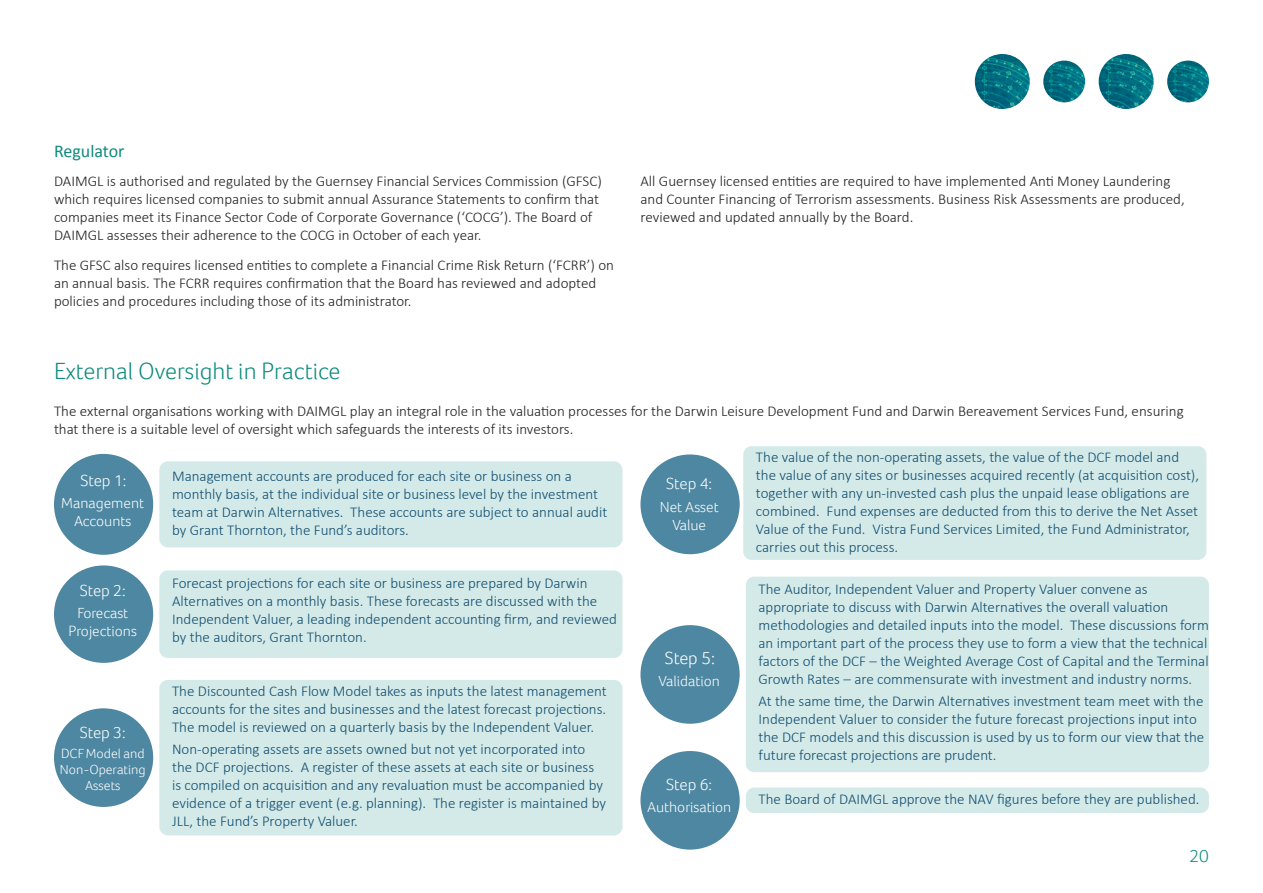
<style>
.page{position:relative;width:1263px;height:893px;background:#fff}
.page>*{position:absolute;margin:0;border:0;box-sizing:border-box;transform-origin:0 0}
.Heading_2{font:300 24px "Foco";color:#0f8b7d}
.Main_paragraph_text{font:18px "Calibri";color:#0f8b7d}
.Main_paragraph_text-2{font:300 18px "Foco";color:#fff}
.t1{font:300 18px "Foco";color:#0f8b7d}
.Main_paragraph_text-3{font:300 16.5px "Foco";color:#fff}
.Heading_1{font:300 16.5px "Foco";color:#fff}
.Main_paragraph_text-4{font:300 15px/18px "Calibri";color:#114e71}
.Main_paragraph_text-5{font:300 15px/18px "Calibri";color:#231f20}
.Heading_1-2{font:300 15px/18px "Foco";color:#fff;text-align:center}
.Main_paragraph_text-6{font:300 15px "Foco";color:#fff}
.Main_paragraph_text-7{font:300 13.5px/16.2px "Foco";color:#fff;text-align:center}
</style>
<div class="page">
<img style="left:975px;top:54px;width:55px;height:55px;border-radius:27px">
<img style="left:1099px;top:54px;width:54px;height:55px;border-radius:27px">
<img style="left:1043px;top:61px;width:42px;height:41px;border-radius:21px">
<img style="left:1167px;top:61px;width:42px;height:41px;border-radius:21px">
<div style="left:159px;top:461px;width:463px;height:86px;background:#d4eae8;border-radius:9px"></div>
<div style="left:159px;top:570px;width:463px;height:88px;background:#d4eae8;border-radius:9px"></div>
<div style="left:159px;top:680px;width:463px;height:155px;background:#d4eae8;border-radius:9px"></div>
<div style="left:743px;top:446px;width:463px;height:114px;background:#d4eae8;border-radius:9px"></div>
<div style="left:746px;top:577px;width:463px;height:195px;background:#d4eae8;border-radius:9px"></div>
<div style="left:54px;top:454px;width:99px;height:101px;background:#4e87a1;border-radius:50%"></div>
<div style="left:54px;top:565px;width:99px;height:98px;background:#4e87a1;border-radius:50%"></div>
<div style="left:54px;top:708px;width:99px;height:99px;background:#4e87a1;border-radius:50%"></div>
<div style="left:640px;top:454px;width:100px;height:100px;background:#4e87a1;border-radius:50%"></div>
<div style="left:640px;top:625px;width:100px;height:99px;background:#4e87a1;border-radius:50%"></div>
<div style="left:746px;top:787px;width:463px;height:26px;background:#d4eae8;border-radius:9px"></div>
<div style="left:640px;top:751px;width:100px;height:99px;background:#4e87a1;border-radius:50%"></div>
<p class="Main_paragraph_text" style="left:54px;top:139px;width:72px">Regulator</p>
<p class="Main_paragraph_text-5" style="left:54px;top:172px;width:549px">DAIMGL is authorised and regulated by the Guernsey Financial Services Commission (GFSC) which requires licensed companies to submit annual Assurance Statements to confirm that companies meet its Finance Sector Code of Corporate Governance (‘COCG’). The Board of DAIMGL assesses their adherence to the COCG in October of each year.</p>
<p class="Main_paragraph_text-5" style="left:54px;top:256px;width:561px">The GFSC also requires licensed entities to complete a Financial Crime Risk Return (‘FCRR’) on an annual basis. The FCRR requires confirmation that the Board has reviewed and adopted policies and procedures including those of its administrator.</p>
<p class="Heading_2" style="left:54px;top:355px;width:288px">External Oversight in Practice</p>
<p class="Main_paragraph_text-5" style="left:640px;top:172px;width:546px">All Guernsey licensed entities are required to have implemented Anti Money Laundering and Counter Financing of Terrorism assessments. Business Risk Assessments are produced, reviewed and updated annually by the Board.</p>
<p class="Main_paragraph_text-5" style="left:54px;top:402px;width:1131px">The external organisations working with DAIMGL play an integral role in the valuation processes for the Darwin Leisure Development Fund and Darwin Bereavement Services Fund, ensuring that there is a suitable level of oversight which safeguards the interests of its investors.</p>
<p class="Main_paragraph_text-4" style="left:172px;top:467px;width:437px">Management accounts are produced for each site or business on a monthly basis, at the individual site or business level by the investment team at Darwin Alternatives. These accounts are subject to annual audit by Grant Thornton, the Fund’s auditors.</p>
<p class="Main_paragraph_text-4" style="left:756px;top:448px;width:445px">The value of the non-operating assets, the value of the DCF model and the value of any sites or businesses acquired recently (at acquisition cost), together with any un-invested cash plus the unpaid lease obligations are combined. Fund expenses are deducted from this to derive the Net Asset Value of the Fund. Vistra Fund Services Limited, the Fund Administrator, carries out this process.</p>
<p class="Main_paragraph_text-4" style="left:758px;top:579px;width:452px">The Auditor, Independent Valuer and Property Valuer convene as appropriate to discuss with Darwin Alternatives the overall valuation methodologies and detailed inputs into the model. These discussions form an important part of the process they use to form a view that the technical factors of the DCF – the Weighted Average Cost of Capital and the Terminal Growth Rates – are commensurate with investment and industry norms.</p>
<p class="Main_paragraph_text-4" style="left:758px;top:692px;width:447px">At the same time, the Darwin Alternatives investment team meet with the Independent Valuer to consider the future forecast projections input into the DCF models and this discussion is used by us to form our view that the future forecast projections are prudent.</p>
<p class="Heading_1" style="left:81px;top:469px;width:47px">Step 1:</p>
<p class="Heading_1-2" style="left:61px;top:494px;width:84px">Management<br>Accounts</p>
<p class="Main_paragraph_text-3" style="left:666px;top:473px;width:47px">Step 4:</p>
<p class="Main_paragraph_text-6" style="left:660px;top:496px;width:60px">Net Asset</p>
<p class="Main_paragraph_text-6" style="left:672px;top:514px;width:35px">Value</p>
<p class="Main_paragraph_text-4" style="left:172px;top:574px;width:446px">Forecast projections for each site or business are prepared by Darwin Alternatives on a monthly basis. These forecasts are discussed with the Independent Valuer, a leading independent accounting firm, and reviewed by the auditors, Grant Thornton.</p>
<p class="Heading_1" style="left:80px;top:580px;width:47px">Step 2:</p>
<p class="Heading_1-2" style="left:69px;top:604px;width:70px">Forecast<br>Projections</p>
<p class="Main_paragraph_text-2" style="left:665px;top:646px;width:52px">Step 5:</p>
<p class="Main_paragraph_text-6" style="left:659px;top:671px;width:63px">Validation</p>
<p class="Main_paragraph_text-4" style="left:172px;top:682px;width:436px;text-align:justify">The Discounted Cash Flow Model takes as inputs the latest management accounts for the sites and businesses and the latest forecast projections.<br>The model is reviewed on a quarterly basis by the Independent Valuer.</p>
<p class="Main_paragraph_text-4" style="left:172px;top:740px;width:435px">Non-operating assets are assets owned but not yet incorporated into the DCF projections. A register of these assets at each site or business is compiled on acquisition and any revaluation must be accompanied by evidence of a trigger event (e.g. planning). The register is maintained by JLL, the Fund’s Property Valuer.</p>
<p class="Main_paragraph_text-3" style="left:80px;top:721px;width:47px">Step 3:</p>
<p class="Main_paragraph_text-7" style="left:60px;top:745px;width:87px">DCF Model and<br>Non-Operating<br>Assets</p>
<p class="Main_paragraph_text-3" style="left:666px;top:774px;width:47px">Step 6:</p>
<p class="Main_paragraph_text-6" style="left:647px;top:797px;width:86px">Authorisation</p>
<p class="Main_paragraph_text-4" style="left:758px;top:789px;width:442px">The Board of DAIMGL approve the NAV figures before they are published.</p>
<p class="t1" style="left:1189px;top:844px;width:21px">20</p>
</div>
